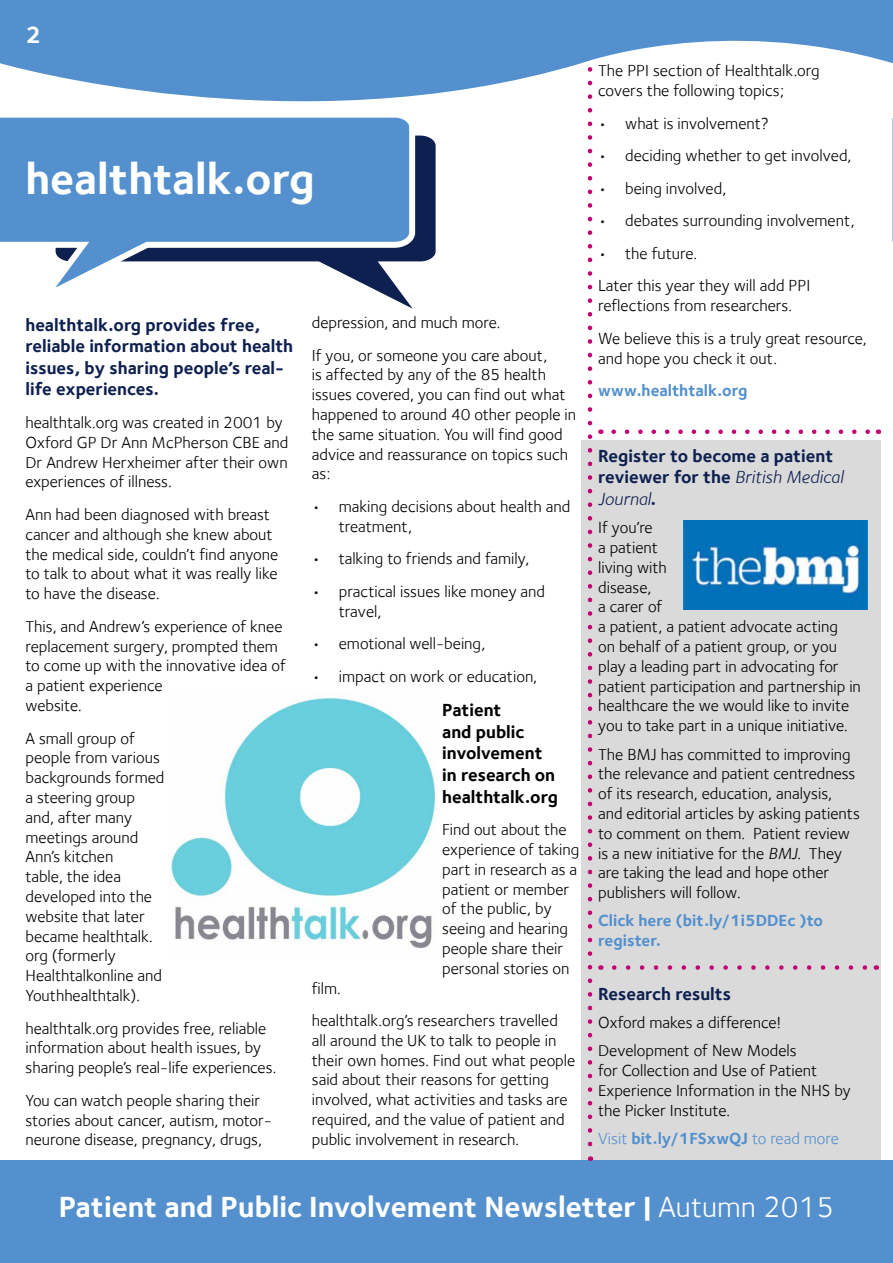
<style>
.page{position:relative;width:893px;height:1263px;background:#fff}
.page>*{position:absolute;margin:0;border:0;box-sizing:border-box;transform-origin:0 0}
.t1{font:700 45px "Foundry Sterling";color:#fff}
.t2{font:700 30px "Foundry Sterling";color:#fff}
.t3{font:700 24px "Foundry Sterling";color:#fff}
.t4{font:700 18px/21.6px "Foundry Sterling";color:#0e2050}
.t5{font:700 18px/21.6px "Foundry Sterling";color:#000}
.t6{font:18px "Foundry Sterling Book Italic OSF";color:#0e2050}
.t7{font:16.5px/19.8px "Foundry Sterling";color:#000}
.t8{font:700 16.5px/19.8px "Foundry Sterling";color:#5390cd}
.t9{font:16.5px "Foundry Sterling";color:#5390cd}
.s1{font-family:"Foundry Sterling Book Italic OSF";font-weight:400}
.s2{font-family:"Foundry Sterling";font-weight:700}
.s3{font-family:"Foundry Sterling Book Italic OSF"}
.s4{font-weight:700}
.s5{font-weight:400}
</style>
<div class="page">
<div style="left:581px;top:440px;width:299px;height:729px;background:#dadada"></div>
<svg style="left:418px;top:149px;width:18px;height:113px"></svg>
<svg style="left:0;top:149px;width:418px;height:160px"></svg>
<div style="left:0;top:1161px;width:893px;height:102px;background:#5390cd"></div>
<svg style="left:588px;top:149px;width:4px;height:1012px"></svg>
<svg style="left:0;top:0;width:893px;height:149px;fill:#5390cd"></svg>
<svg style="left:883px;top:109px;width:10px;height:133px"></svg>
<img style="left:171px;top:697px;width:265px;height:252px">
<svg style="left:614px;top:429px;width:256px;height:5px"></svg>
<img style="left:683px;top:521px;width:184px;height:88px">
<svg style="left:614px;top:965px;width:254px;height:5px"></svg>
<h3 class="t3" style="left:26px;top:20px;width:17px">2</h3>
<h1 class="t1" style="left:26px;top:152px;width:291px">healthtalk.org</h1>
<p class="t4" style="left:26px;top:314px;width:269px">healthtalk.org provides free, reliable information about health issues, by sharing people’s real&shy;life experiences.</p>
<p class="t7" style="left:26px;top:412px;width:264px">healthtalk.org was created in 2001 by Oxford GP Dr Ann McPherson CBE and Dr Andrew Herxheimer after their own experiences of illness.</p>
<p class="t7" style="left:26px;top:504px;width:254px">Ann had been diagnosed with breast cancer and although she knew about the medical side, couldn’t find anyone to talk to about what it was really like to have the disease.</p>
<p class="t7" style="left:26px;top:616px;width:262px">This, and Andrew’s experience of knee replacement surgery, prompted them to come up with the innovative idea of a patient experience<br>website.</p>
<p class="t7" style="left:26px;top:728px;width:140px">A small group of people from various backgrounds formed a steering group and, after many meetings around<br>Ann’s kitchen<br>table, the idea developed into the website that later became healthtalk. org (formerly<br>Healthtalkonline and<br>Youthhealthtalk).</p>
<p class="t7" style="left:26px;top:1018px;width:252px">healthtalk.org provides free, reliable information about health issues, by sharing people’s real-life experiences.</p>
<p class="t7" style="left:26px;top:1090px;width:248px">You can watch people sharing their stories about cancer, autism, motor&shy;neurone disease, pregnancy, drugs,</p>
<p class="t7" style="left:312px;top:306px;width:237px;line-height:32.5px">depression, and much more.<br>If you, or someone you care about,</p>
<p class="t7" style="left:312px;top:365px;width:266px">is affected by any of the 85 health issues covered, you can find out what happened to around 40 other people in the same situation. You will find good advice and reassurance on topics such as:</p>
<p class="t7" style="left:339px;top:496px;width:233px;text-indent:-27px">• making decisions about health and treatment,</p>
<p class="t7" style="left:312px;top:549px;width:219px">• talking to friends and family,</p>
<p class="t7" style="left:339px;top:581px;width:208px;text-indent:-27px">• practical issues like money and travel,</p>
<p class="t7" style="left:312px;top:634px;width:175px">• emotional well-being,</p>
<p class="t7" style="left:312px;top:666px;width:227px">• impact on work or education,</p>
<p class="t5" style="left:442px;top:699px;width:117px">Patient<br>and public involvement in research on healthtalk.org</p>
<p class="t7" style="left:442px;top:819px;width:139px">Find out about the experience of taking part in research as a patient or member of the public, by seeing and hearing people share their personal stories on</p>
<p class="t7" style="left:312px;top:971px;width:248px;line-height:32.5px">film.<br>healthtalk.org’s researchers travelled</p>
<p class="t7" style="left:312px;top:1030px;width:265px">all around the UK to talk to people in their own homes. Find out what people said about their reasons for getting involved, what activities and tasks are required, and the value of patient and public involvement in research.</p>
<p class="t7" style="left:598px;top:61px;width:223px">The PPI section of Healthtalk.org covers the following topics;</p>
<p class="t7" style="left:598px;top:113px;width:172px">• what is involvement?</p>
<p class="t7" style="left:598px;top:146px;width:255px">• deciding whether to get involved,</p>
<p class="t7" style="left:598px;top:178px;width:130px">• being involved,</p>
<p class="t7" style="left:598px;top:211px;width:258px">• debates surrounding involvement,</p>
<p class="t7" style="left:598px;top:237px;width:214px;line-height:32.5px">• the future.<br>Later this year they will add PPI</p>
<p class="t7" style="left:598px;top:289px;width:270px;line-height:32.5px">reflections from researchers.<br>We believe this is a truly great resource,</p>
<p class="t7" style="left:598px;top:348px;width:180px">and hope you check it out.</p>
<p class="t8" style="left:598px;top:380px;width:151px">www.healthtalk.org</p>
<p class="t4" style="left:598px;top:445px;width:247px">Register to become a patient reviewer for the <span class="s1">British Medical</span></p>
<p class="t6" style="left:598px;top:488px;width:59px">Journal<span class="s2">.</span></p>
<p class="t7" style="left:598px;top:518px;width:264px">If you’re<br>a patient<br>living with<br>disease,<br>a carer of<br>a patient, a patient advocate acting<br>on behalf of a patient group, or you play a leading part in advocating for patient participation and partnership in healthcare the we would like to invite you to take part in a unique initiative.</p>
<p class="t7" style="left:598px;top:744px;width:263px">The BMJ has committed to improving the relevance and patient centredness of its research, education, analysis, and editorial articles by asking patients to comment on them. Patient review is a new initiative for the <span class="s3">BMJ</span>. They are taking the lead and hope other publishers will follow.</p>
<p class="t8" style="left:598px;top:911px;width:227px">Click here (bit.ly/1i5DDEc )to register.</p>
<p class="t4" style="left:598px;top:982px;width:134px">Research results</p>
<p class="t7" style="left:598px;top:1008px;width:200px;line-height:28.3px">Oxford makes a difference!<br>Development of New Models</p>
<p class="t7" style="left:598px;top:1060px;width:254px">for Collection and Use of Patient<br>Experience Information in the NHS by the Picker Institute.</p>
<p class="t9" style="left:598px;top:1129px;width:242px">Visit <span class="s4">bit.ly/1FSxwQJ</span> to read more</p>
<h2 class="t2" style="left:59px;top:1189px;width:777px">Patient and Public Involvement Newsletter | <span class="s5">Autumn 2015</span></h2>
</div>
